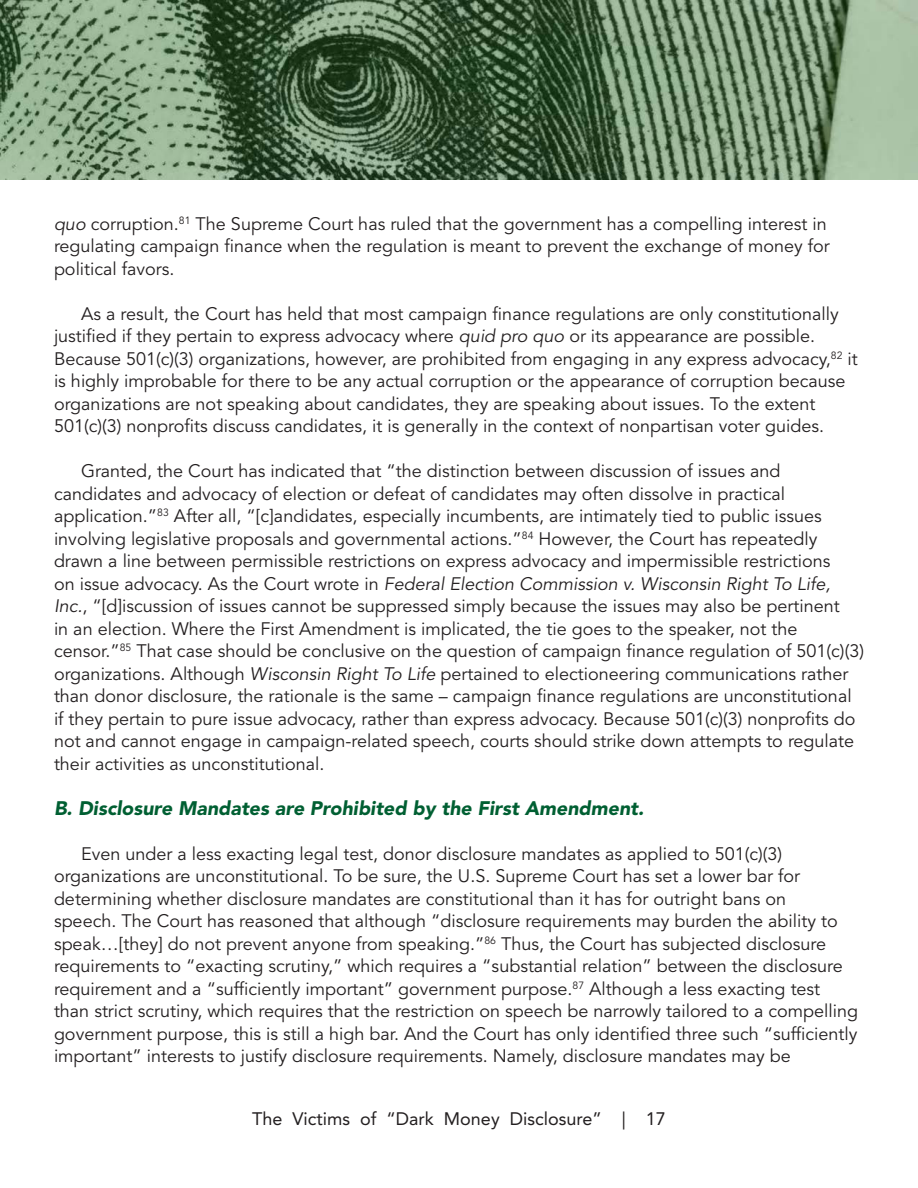
<style>
.page{position:relative;width:918px;height:1188px;background:#fff}
.page>*{position:absolute;margin:0;border:0;box-sizing:border-box;transform-origin:0 0}
.Italic_Subheads{font:italic 900 19.5px "Avenir LT Std";color:#005f32}
.Body_TExt{font:18px/22.5px "Avenir LT Std";color:#231f20}
.Page_Numbers{font:18px "Avenir LT Std";color:#231f20}
.s1{font-style:italic}
</style>
<div class="page">
<img style="left:0;top:0;width:918px;height:180px">
<p class="Body_TExt" style="left:54px;top:213px;width:777px"><span class="s1">quo</span> corruption.<sup>81</sup> The Supreme Court has ruled that the government has a compelling interest in regulating campaign finance when the regulation is meant to prevent the exchange of money for political favors.</p>
<p class="Body_TExt" style="left:54px;top:303px;width:805px;text-indent:27px">As a result, the Court has held that most campaign finance regulations are only constitutionally justified if they pertain to express advocacy where <span class="s1">quid pro quo</span> or its appearance are possible.<br>Because 501(c)(3) organizations, however, are prohibited from engaging in any express advocacy,<sup>82</sup> it is highly improbable for there to be any actual corruption or the appearance of corruption because organizations are not speaking about candidates, they are speaking about issues. To the extent 501(c)(3) nonprofits discuss candidates, it is generally in the context of nonpartisan voter guides.</p>
<p class="Body_TExt" style="left:54px;top:460px;width:812px;text-indent:27px">Granted, the Court has indicated that “the distinction between discussion of issues and candidates and advocacy of election or defeat of candidates may often dissolve in practical application.”<sup>83</sup> After all, “[c]andidates, especially incumbents, are intimately tied to public issues involving legislative proposals and governmental actions.”<sup>84</sup> However, the Court has repeatedly drawn a line between permissible restrictions on express advocacy and impermissible restrictions<br>on issue advocacy. As the Court wrote in <span class="s1">Federal Election Commission v. Wisconsin Right To Life, Inc.</span>, “[d]iscussion of issues cannot be suppressed simply because the issues may also be pertinent<br>in an election. Where the First Amendment is implicated, the tie goes to the speaker, not the censor.”<sup>85</sup> That case should be conclusive on the question of campaign finance regulation of 501(c)(3) organizations. Although <span class="s1">Wisconsin Right To Life</span> pertained to electioneering communications rather than donor disclosure, the rationale is the same – campaign finance regulations are unconstitutional if they pertain to pure issue advocacy, rather than express advocacy. Because 501(c)(3) nonprofits do not and cannot engage in campaign-related speech, courts should strike down attempts to regulate their activities as unconstitutional.</p>
<p class="Italic_Subheads" style="left:54px;top:796px;width:592px">B. Disclosure Mandates are Prohibited by the First Amendment.</p>
<p class="Body_TExt" style="left:54px;top:843px;width:806px;text-indent:27px">Even under a less exacting legal test, donor disclosure mandates as applied to 501(c)(3) organizations are unconstitutional. To be sure, the U.S. Supreme Court has set a lower bar for determining whether disclosure mandates are constitutional than it has for outright bans on<br>speech. The Court has reasoned that although “disclosure requirements may burden the ability to speak…[they] do not prevent anyone from speaking.”<sup>86</sup> Thus, the Court has subjected disclosure requirements to “exacting scrutiny,” which requires a “substantial relation” between the disclosure requirement and a “sufficiently important” government purpose.<sup>87</sup> Although a less exacting test than strict scrutiny, which requires that the restriction on speech be narrowly tailored to a compelling government purpose, this is still a high bar. And the Court has only identified three such “sufficiently important” interests to justify disclosure requirements. Namely, disclosure mandates may be</p>
<p class="Page_Numbers" style="left:252px;top:1108px;width:415px">The Victims of “Dark Money Disclosure” | 17</p>
</div>
